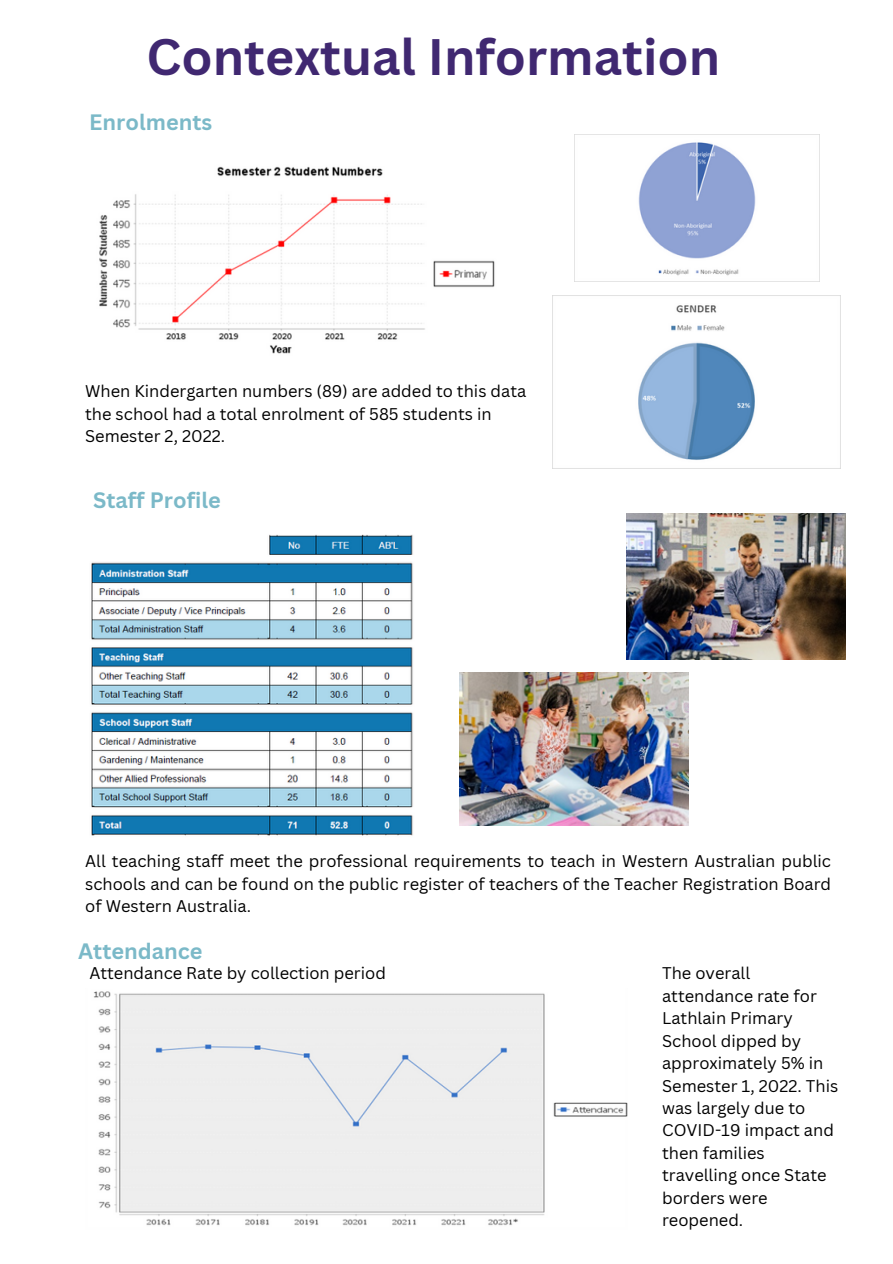
<style>
.page{position:relative;width:893px;height:1264px;background:#fff}
.page>*{position:absolute;margin:0;border:0;box-sizing:border-box;transform-origin:0 0}
.t1{font:700 49.95px "Canva Sans";color:#402871}
.t2{font:700 21.75px "Canva Sans";color:#7bb9c8}
.t3{font:16.5px/22.5px "Canva Sans";color:#000}
</style>
<div class="page">
<img style="left:99px;top:166px;width:396px;height:188px">
<img style="left:552px;top:295px;width:288px;height:173px">
<img style="left:574px;top:134px;width:245px;height:148px">
<img style="left:91px;top:534px;width:322px;height:302px">
<img style="left:94px;top:991px;width:533px;height:235px">
<img style="left:626px;top:513px;width:218px;height:146px">
<img style="left:459px;top:672px;width:230px;height:153px">
<h1 class="t1" style="left:146px;top:21px;width:575px">Contextual Information</h1>
<h2 class="t2" style="left:89px;top:107px;width:124px">Enrolments</h2>
<p class="t3" style="left:85px;top:379px;width:442px">When Kindergarten numbers (89) are added to this data the school had a total enrolment of 585 students in<br>Semester 2, 2022.</p>
<h2 class="t2" style="left:93px;top:485px;width:129px">Staff Profile</h2>
<p class="t3" style="left:85px;top:849px;width:747px;text-align:justify">All teaching staff meet the professional requirements to teach in Western Australian public schools and can be found on the public register of teachers of the Teacher Registration Board of Western Australia.</p>
<h2 class="t2" style="left:78px;top:936px;width:126px">Attendance</h2>
<p class="t3" style="left:662px;top:961px;width:178px">The overall attendance rate for<br>Lathlain Primary<br>School dipped by approximately 5% in<br>Semester 1, 2022. This was largely due to<br>COVID-19 impact and then families travelling once State borders were reopened.</p>
<p class="t3" style="left:89px;top:961px;width:298px">Attendance Rate by collection period</p>
</div>
